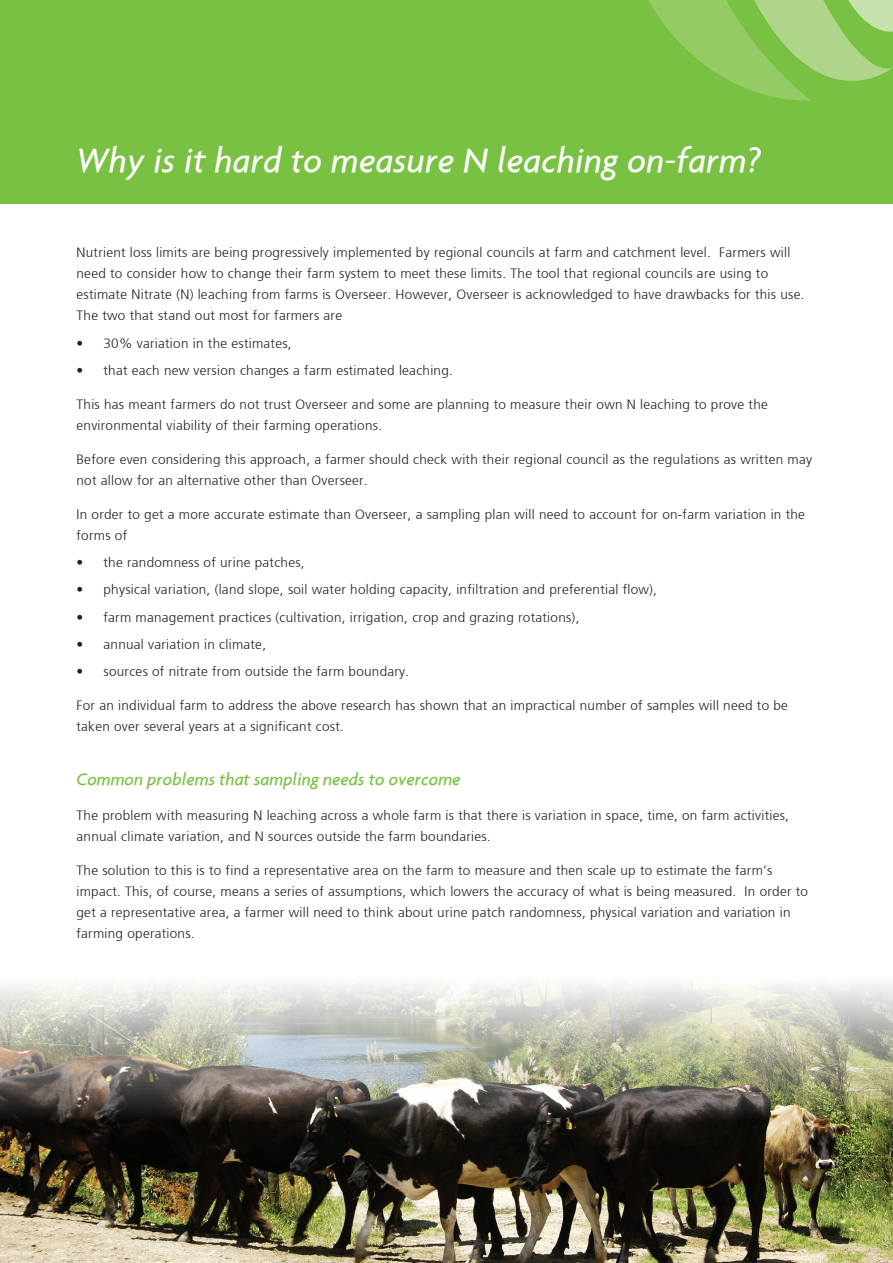
<style>
.page{position:relative;width:893px;height:1263px;background:#fff}
.page>*{position:absolute;margin:0;border:0;box-sizing:border-box;transform-origin:0 0}
.heading{font:italic 500 36.3px "Agenda";letter-spacing:.01em;color:#fff}
.Sub_headings{font:italic 500 18px "Agenda";color:#79c142}
.body{font:300 13.5px/21px "Frutiger";letter-spacing:.02em;color:#231f20}
</style>
<div class="page">
<img style="left:0;top:983px;width:893px;height:280px">
<div style="left:0;top:0;width:893px;height:204px;background:#79c142"></div>
<svg style="left:648px;top:0;width:245px;height:101px"></svg>
<p class="heading" style="left:77px;top:138px;width:686px">Why is it hard to measure N leaching on-farm?</p>
<p class="body" style="left:77px;top:242px;width:729px">Nutrient loss limits are being progressively implemented by regional councils at farm and catchment level. Farmers will need to consider how to change their farm system to meet these limits. The tool that regional councils are using to estimate Nitrate (N) leaching from farms is Overseer. However, Overseer is acknowledged to have drawbacks for this use.<br>The two that stand out most for farmers are</p>
<p class="body" style="left:77px;top:333px;width:217px">• 30% variation in the estimates,</p>
<p class="body" style="left:77px;top:360px;width:378px">• that each new version changes a farm estimated leaching.</p>
<p class="body" style="left:77px;top:394px;width:693px">This has meant farmers do not trust Overseer and some are planning to measure their own N leaching to prove the environmental viability of their farming operations.</p>
<p class="body" style="left:77px;top:449px;width:737px">Before even considering this approach, a farmer should check with their regional council as the regulations as written may not allow for an alternative other than Overseer.</p>
<p class="body" style="left:77px;top:503px;width:730px">In order to get a more accurate estimate than Overseer, a sampling plan will need to account for on-farm variation in the forms of</p>
<p class="body" style="left:77px;top:552px;width:230px">• the randomness of urine patches,</p>
<p class="body" style="left:77px;top:579px;width:582px">• physical variation, (land slope, soil water holding capacity, infiltration and preferential flow),</p>
<p class="body" style="left:77px;top:607px;width:504px">• farm management practices (cultivation, irrigation, crop and grazing rotations),</p>
<p class="body" style="left:77px;top:634px;width:191px">• annual variation in climate,</p>
<p class="body" style="left:77px;top:661px;width:334px">• sources of nitrate from outside the farm boundary.</p>
<p class="body" style="left:77px;top:695px;width:713px">For an individual farm to address the above research has shown that an impractical number of samples will need to be taken over several years at a significant cost.</p>
<p class="Sub_headings" style="left:77px;top:768px;width:386px">Common problems that sampling needs to overcome</p>
<p class="body" style="left:77px;top:805px;width:714px">The problem with measuring N leaching across a whole farm is that there is variation in space, time, on farm activities, annual climate variation, and N sources outside the farm boundaries.</p>
<p class="body" style="left:77px;top:860px;width:733px">The solution to this is to find a representative area on the farm to measure and then scale up to estimate the farm’s impact. This, of course, means a series of assumptions, which lowers the accuracy of what is being measured. In order to get a representative area, a farmer will need to think about urine patch randomness, physical variation and variation in farming operations.</p>
</div>
